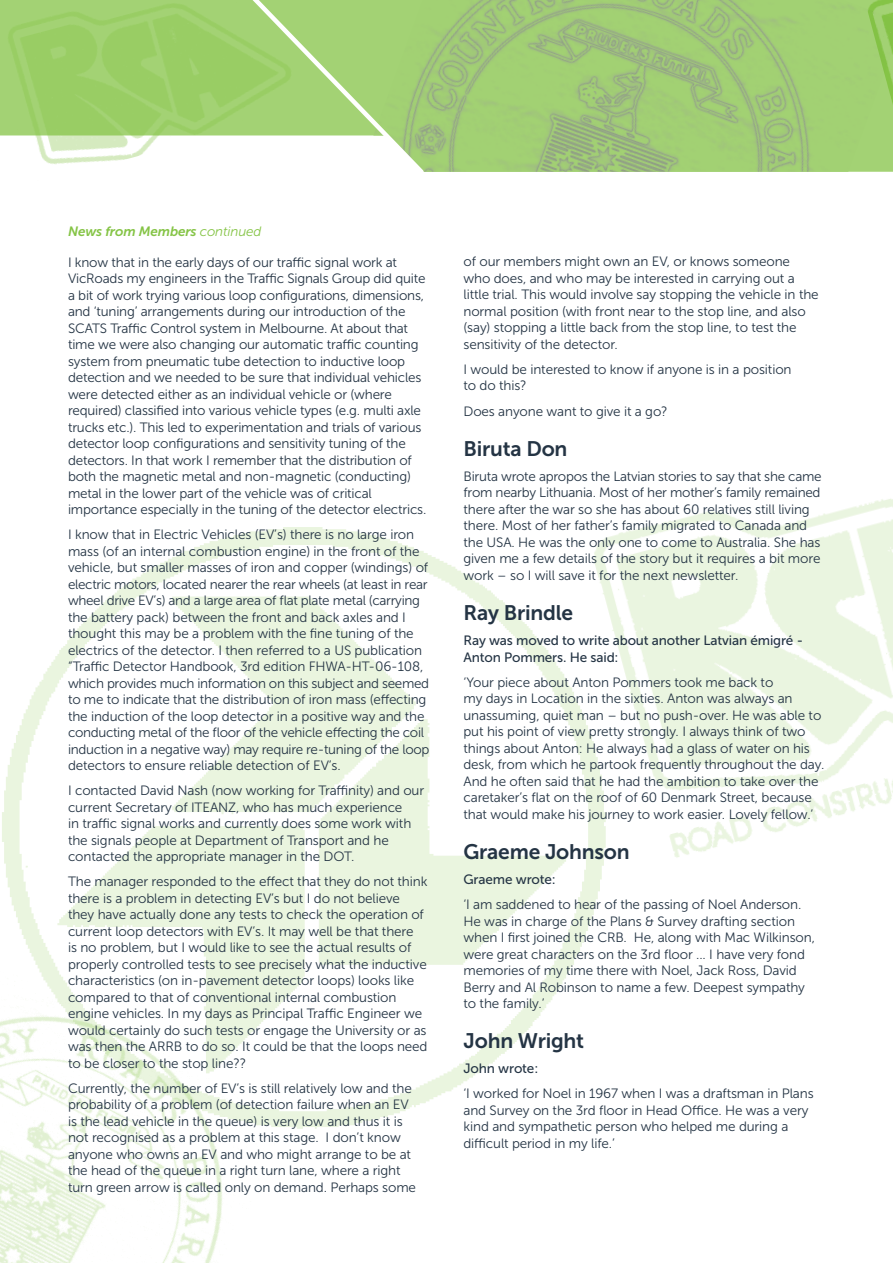
<style>
.page{position:relative;width:893px;height:1263px;background:#fff}
.page>*{position:absolute;margin:0;border:0;box-sizing:border-box;transform-origin:0 0}
.t1{font:21px "Museo Sans 700";letter-spacing:-.01em;color:#243444}
.t2{font:13.5px/16.5px "Museo Sans 300";letter-spacing:-.01em;color:#243444}
.t3{font:13.5px/16.5px "Museo Sans 500";letter-spacing:-.01em;color:#243444}
.t4{font:italic 13.5px "Museo Sans 700";letter-spacing:-.01em;color:#85c446}
.s1{font-family:"Museo Sans 300"}
</style>
<div class="page">
<svg style="left:0;top:0;width:229px;height:165px;background:#acd681"></svg>
<img style="left:428px;top:0;width:465px;height:172px">
<svg style="left:229px;top:0;width:199px;height:172px"></svg>
<img style="left:2px;top:527px;width:600px;height:602px">
<img style="left:0;top:948px;width:294px;height:315px">
<img style="left:545px;top:499px;width:348px;height:376px">
<p class="t4" style="left:68px;top:223px;width:195px">News from Members <span class="s1">continued</span></p>
<p class="t2" style="left:68px;top:254px;width:360px">I know that in the early days of our traffic signal work at VicRoads my engineers in the Traffic Signals Group did quite a bit of work trying various loop configurations, dimensions, and ‘tuning’ arrangements during our introduction of the SCATS Traffic Control system in Melbourne. At about that time we were also changing our automatic traffic counting system from pneumatic tube detection to inductive loop detection and we needed to be sure that individual vehicles were detected either as an individual vehicle or (where required) classified into various vehicle types (e.g. multi axle trucks etc.). This led to experimentation and trials of various detector loop configurations and sensitivity tuning of the detectors. In that work I remember that the distribution of both the magnetic metal and non-magnetic (conducting) metal in the lower part of the vehicle was of critical importance especially in the tuning of the detector electrics.</p>
<p class="t2" style="left:68px;top:526px;width:363px">I know that in Electric Vehicles (EV’s) there is no large iron mass (of an internal combustion engine) in the front of the vehicle, but smaller masses of iron and copper (windings) of electric motors, located nearer the rear wheels (at least in rear wheel drive EV’s) and a large area of flat plate metal (carrying the battery pack) between the front and back axles and I thought this may be a problem with the fine tuning of the electrics of the detector. I then referred to a US publication “Traffic Detector Handbook, 3rd edition FHWA-HT-06-108, which provides much information on this subject and seemed to me to indicate that the distribution of iron mass (effecting the induction of the loop detector in a positive way and the conducting metal of the floor of the vehicle effecting the coil induction in a negative way) may require re-tuning of the loop detectors to ensure reliable detection of EV’s.</p>
<p class="t2" style="left:68px;top:782px;width:358px">I contacted David Nash (now working for Traffinity) and our current Secretary of ITEANZ, who has much experience<br>in traffic signal works and currently does some work with the signals people at Department of Transport and he contacted the appropriate manager in the DOT.</p>
<p class="t2" style="left:68px;top:873px;width:361px">The manager responded to the effect that they do not think there is a problem in detecting EV’s but I do not believe they have actually done any tests to check the operation of current loop detectors with EV’s. It may well be that there<br>is no problem, but I would like to see the actual results of properly controlled tests to see precisely what the inductive characteristics (on in-pavement detector loops) looks like compared to that of conventional internal combustion engine vehicles. In my days as Principal Traffic Engineer we would certainly do such tests or engage the University or as was then the ARRB to do so. It could be that the loops need to be closer to the stop line??</p>
<p class="t2" style="left:68px;top:1080px;width:350px">Currently, the number of EV’s is still relatively low and the probability of a problem (of detection failure when an EV is the lead vehicle in the queue) is very low and thus it is not recognised as a problem at this stage. I don’t know anyone who owns an EV and who might arrange to be at the head of the queue in a right turn lane, where a right turn green arrow is called only on demand. Perhaps some</p>
<p class="t2" style="left:463px;top:254px;width:357px">of our members might own an EV, or knows someone who does, and who may be interested in carrying out a little trial. This would involve say stopping the vehicle in the normal position (with front near to the stop line, and also (say) stopping a little back from the stop line, to test the sensitivity of the detector.</p>
<p class="t2" style="left:463px;top:361px;width:330px">I would be interested to know if anyone is in a position to do this?</p>
<p class="t2" style="left:463px;top:403px;width:206px">Does anyone want to give it a go?</p>
<h1 class="t1" style="left:463px;top:437px;width:105px">Biruta Don</h1>
<p class="t2" style="left:463px;top:468px;width:360px">Biruta wrote apropos the Latvian stories to say that she came from nearby Lithuania. Most of her mother’s family remained there after the war so she has about 60 relatives still living there. Most of her father’s family migrated to Canada and the USA. He was the only one to come to Australia. She has given me a few details of the story but it requires a bit more work – so I will save it for the next newsletter.</p>
<h1 class="t1" style="left:463px;top:601px;width:111px">Ray Brindle</h1>
<p class="t3" style="left:463px;top:632px;width:341px">Ray was moved to write about another Latvian émigré -<br>Anton Pommers. He said:</p>
<p class="t2" style="left:463px;top:674px;width:362px">‘Your piece about Anton Pommers took me back to<br>my days in Location in the sixties. Anton was always an unassuming, quiet man – but no push-over. He was able to put his point of view pretty strongly. I always think of two things about Anton: He always had a glass of water on his desk, from which he partook frequently throughout the day.<br>And he often said that he had the ambition to take over the caretaker’s flat on the roof of 60 Denmark Street, because that would make his journey to work easier. Lovely fellow.’</p>
<h1 class="t1" style="left:463px;top:840px;width:168px">Graeme Johnson</h1>
<p class="t3" style="left:463px;top:871px;width:94px">Graeme wrote:</p>
<p class="t2" style="left:463px;top:896px;width:353px">‘I am saddened to hear of the passing of Noel Anderson.<br>He was in charge of the Plans &amp; Survey drafting section when I first joined the CRB. He, along with Mac Wilkinson, were great characters on the 3rd floor ... I have very fond memories of my time there with Noel, Jack Ross, David Berry and Al Robinson to name a few. Deepest sympathy to the family.’</p>
<h1 class="t1" style="left:463px;top:1029px;width:122px">John Wright</h1>
<p class="t3" style="left:463px;top:1060px;width:76px">John wrote:</p>
<p class="t2" style="left:463px;top:1085px;width:352px">‘I worked for Noel in 1967 when I was a draftsman in Plans and Survey on the 3rd floor in Head Office. He was a very kind and sympathetic person who helped me during a difficult period in my life.’</p>
</div>
